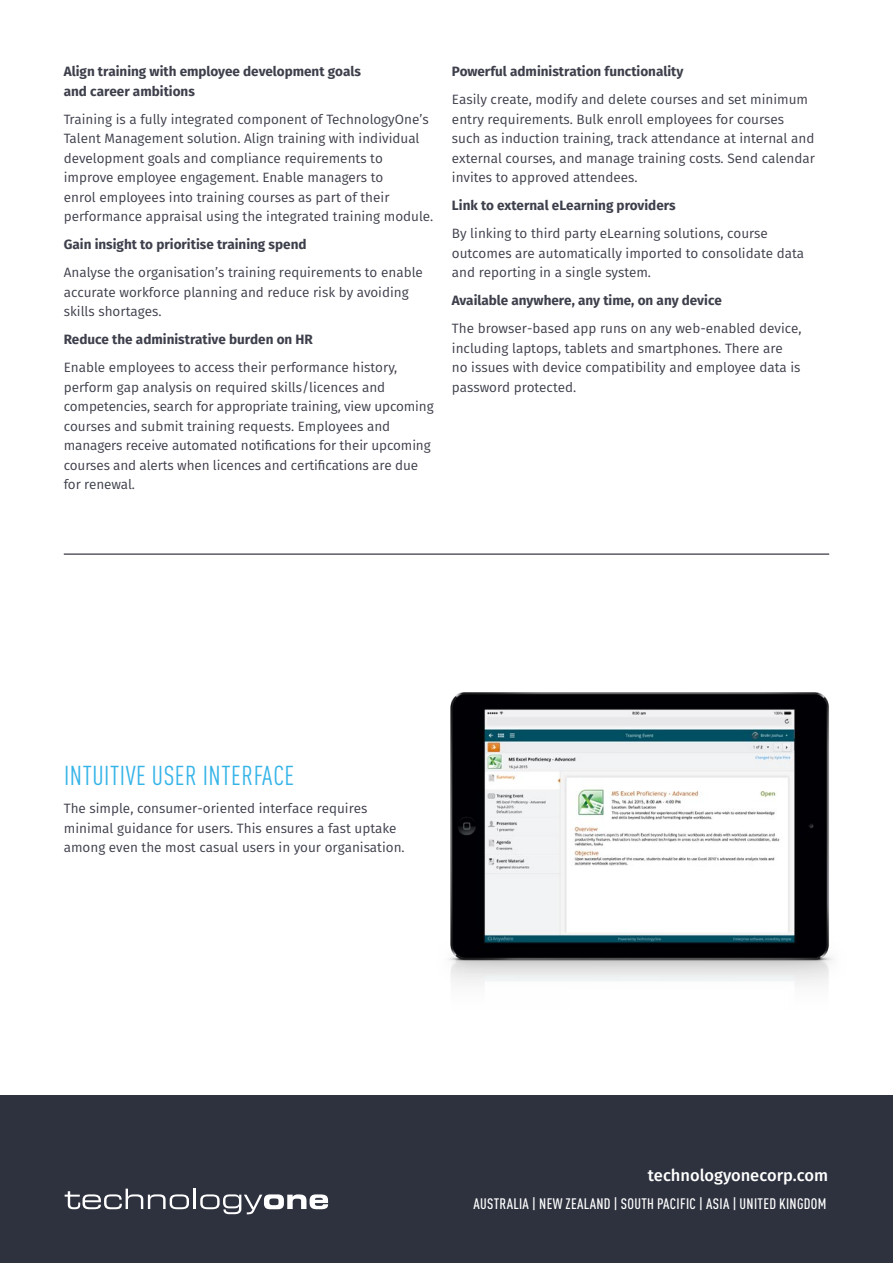
<style>
.page{position:relative;width:893px;height:1263px;background:#fff}
.page>*{position:absolute;margin:0;border:0;box-sizing:border-box;transform-origin:0 0}
._2017_-_H4{font:condensed 27px "DIN Pro";letter-spacing:.02em;color:#36b4e8}
.t1{font:500 16.5px "Fira Sans";color:#fff}
.t2{font:500 condensed 15px "DIN Pro";letter-spacing:.02em;color:#fff}
._2017_-_Para{font:13.5px/19.5px "Fira Sans";color:#3d3f4b}
._2017_-_Para_Bold{font:700 13.5px/19.5px "Fira Sans";color:#3d3f4b}
</style>
<div class="page">
<div style="left:0;top:1095px;width:893px;height:168px;background:#2e323f"></div>
<svg style="left:65px;top:1188px;width:124px;height:21px"></svg>
<hr style="left:193px;top:1188px;width:3px;height:21px;background:#fff">
<svg style="left:200px;top:1194px;width:128px;height:20px"></svg>
<img style="left:448px;top:692px;width:385px;height:292px">
<hr style="left:64px;top:553px;width:765px;height:2px;background:#5c5b65">
<p class="_2017_-_Para_Bold" style="left:64px;top:61px;width:299px">Align training with employee development goals and career ambitions</p>
<p class="_2017_-_Para" style="left:64px;top:109px;width:371px">Training is a fully integrated component of TechnologyOne’s Talent Management solution. Align training with individual development goals and compliance requirements to improve employee engagement. Enable managers to<br>enrol employees into training courses as part of their performance appraisal using the integrated training module.</p>
<p class="_2017_-_Para_Bold" style="left:64px;top:234px;width:244px">Gain insight to prioritise training spend</p>
<p class="_2017_-_Para" style="left:64px;top:263px;width:361px">Analyse the organisation’s training requirements to enable accurate workforce planning and reduce risk by avoiding skills shortages.</p>
<p class="_2017_-_Para_Bold" style="left:64px;top:329px;width:251px">Reduce the administrative burden on HR</p>
<p class="_2017_-_Para" style="left:64px;top:358px;width:371px">Enable employees to access their performance history, perform gap analysis on required skills/licences and competencies, search for appropriate training, view upcoming courses and submit training requests. Employees and managers receive automated notifications for their upcoming courses and alerts when licences and certifications are due for renewal.</p>
<p class="_2017_-_Para_Bold" style="left:452px;top:61px;width:233px">Powerful administration functionality</p>
<p class="_2017_-_Para" style="left:452px;top:90px;width:365px">Easily create, modify and delete courses and set minimum entry requirements. Bulk enroll employees for courses such as induction training, track attendance at internal and external courses, and manage training costs. Send calendar invites to approved attendees.</p>
<p class="_2017_-_Para_Bold" style="left:452px;top:195px;width:225px">Link to external eLearning providers</p>
<p class="_2017_-_Para" style="left:452px;top:224px;width:354px">By linking to third party eLearning solutions, course outcomes are automatically imported to consolidate data and reporting in a single system.</p>
<p class="_2017_-_Para_Bold" style="left:452px;top:290px;width:271px">Available anywhere, any time, on any device</p>
<p class="_2017_-_Para" style="left:452px;top:319px;width:351px">The browser-based app runs on any web-enabled device, including laptops, tablets and smartphones. There are no issues with device compatibility and employee data is password protected.</p>
<p class="_2017_-_H4" style="left:64px;top:756px;width:232px">INTUITIVE USER INTERFACE</p>
<p class="_2017_-_Para" style="left:64px;top:798px;width:342px">The simple, consumer-oriented interface requires minimal guidance for users. This ensures a fast uptake among even the most casual users in your organisation.</p>
<p class="t1" style="left:648px;top:1162px;width:182px">technologyonecorp.com</p>
<p class="t2" style="left:474px;top:1192px;width:354px">AUSTRALIA | NEW ZEALAND | SOUTH PACIFIC | ASIA | UNITED KINGDOM</p>
</div>
